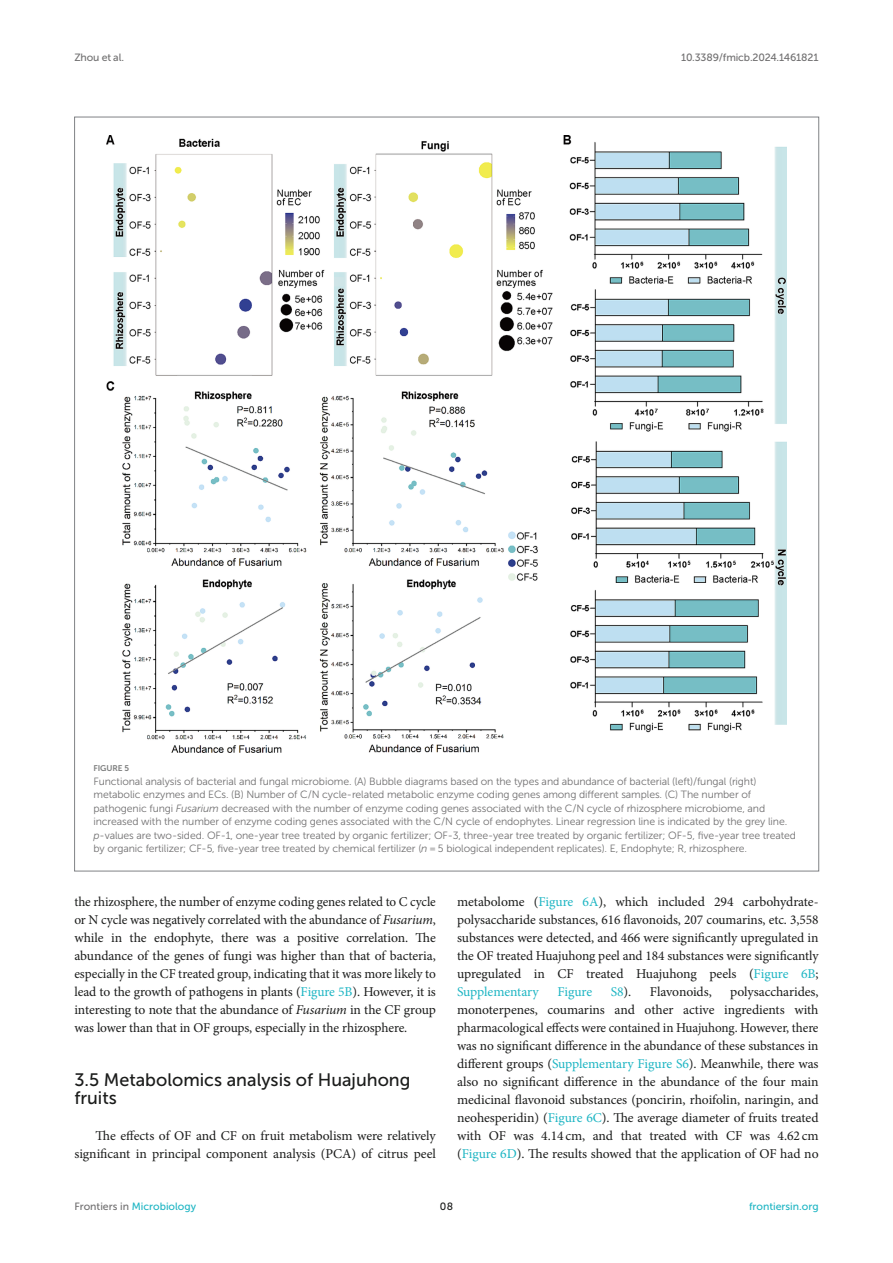
<style>
.page{position:relative;width:893px;height:1263px;background:#fff}
.page>*{position:absolute;margin:0;border:0;box-sizing:border-box;transform-origin:0 0}
.HEAD_2{font:18px/18px "Museo Sans 500";color:#1b1c1b}
.TEXT_FLUSH{font:13.5px/18px "Minion Pro";letter-spacing:-.005em;color:#1b1c1b;text-align:justify}
.TEXT{font:13.5px/18px "Minion Pro";letter-spacing:-.005em;color:#1b1c1b;text-align:justify}
.TEXT_FLUSH-2{font:13.5px "Minion Pro";letter-spacing:-.005em;color:#1db5c3}
.FIG_LEG{font:10.5px/13.5px "Museo Sans 300";letter-spacing:-.01em;color:#706f70}
.t1{font:10.5px "Museo Sans 500";color:#1db5c3}
.t2{font:10.5px "Museo Sans 500";letter-spacing:-.015em;color:#706f70}
.t3{font:10.5px "Museo Sans 500";color:#1b1c1b}
.FIG_HD{font:8.25px "Museo Sans 700";letter-spacing:-.01em;color:#7e7f7f}
.s1{font-style:italic}
.s2{color:#1db5c3}
.s3{color:#1b1c1b}
.s4{color:#706f70}
</style>
<div class="page">
<img style="left:106px;top:136px;width:681px;height:616px">
<p class="t2" style="left:74px;top:51px;width:51px">Zhou et al.</p>
<p class="t2" style="left:681px;top:51px;width:139px">10.3389/fmicb.2024.1461821</p>
<p class="FIG_HD" style="left:94px;top:764px;width:37px">FIGURE 5</p>
<p class="FIG_LEG" style="left:94px;top:774px;width:704px">Functional analysis of bacterial and fungal microbiome. (A) Bubble diagrams based on the types and abundance of bacterial (left)/fungal (right) metabolic enzymes and ECs. (B) Number of C/N cycle-related metabolic enzyme coding genes among different samples. (C) The number of pathogenic fungi <span class="s1">Fusarium</span> decreased with the number of enzyme coding genes associated with the C/N cycle of rhizosphere microbiome, and increased with the number of enzyme coding genes associated with the C/N cycle of endophytes. Linear regression line is indicated by the grey line. <span class="s1">p</span>-values are two-sided. OF-1, one-year tree treated by organic fertilizer; OF-3, three-year tree treated by organic fertilizer; OF-5, five-year tree treated by organic fertilizer; CF-5, five-year tree treated by chemical fertilizer (<span class="s1">n</span> = 5 biological independent replicates). E, Endophyte; R, rhizosphere.</p>
<p class="TEXT" style="left:74px;top:893px;width:363px">the rhizosphere, the number of enzyme coding genes related to C cycle or N cycle was negatively correlated with the abundance of <span class="s1">Fusarium</span>, while in the endophyte, there was a positive correlation. The abundance of the genes of fungi was higher than that of bacteria, especially in the CF treated group, indicating that it was more likely to lead to the growth of pathogens in plants (<span class="s2">Figure 5B</span>). However, it is interesting to note that the abundance of <span class="s1">Fusarium</span> in the CF group was lower than that in OF groups, especially in the rhizosphere.</p>
<p class="HEAD_2" style="left:74px;top:1071px;width:338px">3.5 Metabolomics analysis of Huajuhong fruits</p>
<p class="TEXT_FLUSH" style="left:74px;top:1127px;width:363px;text-align:right">The effects of OF and CF on fruit metabolism were relatively significant in principal component analysis (PCA) of citrus peel</p>
<p class="TEXT_FLUSH" style="left:457px;top:893px;width:363px">metabolome (<span class="s2">Figure 6A</span>), which included 294 carbohydrate&shy;polysaccharide substances, 616 flavonoids, 207 coumarins, etc. 3,558 substances were detected, and 466 were significantly upregulated in the OF treated Huajuhong peel and 184 substances were significantly upregulated in CF treated Huajuhong peels (<span class="s2">Figure 6B</span>; <span class="s2">Supplementary</span></p>
<p class="TEXT_FLUSH" style="left:457px;top:983px;width:363px;text-indent:273px">polysaccharides, monoterpenes, coumarins and other active ingredients with pharmacological effects were contained in Huajuhong. However, there was no significant difference in the abundance of these substances in different groups (<span class="s2">Supplementary Figure S6</span>). Meanwhile, there was also no significant difference in the abundance of the four main medicinal flavonoid substances (poncirin, rhoifolin, naringin, and neohesperidin) (<span class="s2">Figure 6C</span>). The average diameter of fruits treated with OF was 4.14cm, and that treated with CF was 4.62cm (<span class="s2">Figure 6D</span>). The results showed that the application of OF had no</p>
<p class="TEXT_FLUSH-2" style="left:557px;top:983px;width:36px">Figure</p>
<p class="TEXT_FLUSH-2" style="left:611px;top:983px;width:22px">S8<span class="s3">).</span></p>
<p class="TEXT_FLUSH" style="left:650px;top:983px;width:63px">Flavonoids,</p>
<p class="t1" style="left:74px;top:1200px;width:123px"><span class="s4">Frontiers in</span> Microbiology</p>
<p class="t3" style="left:440px;top:1200px;width:15px">08</p>
<p class="t1" style="left:749px;top:1200px;width:71px">frontiersin.org</p>
</div>
